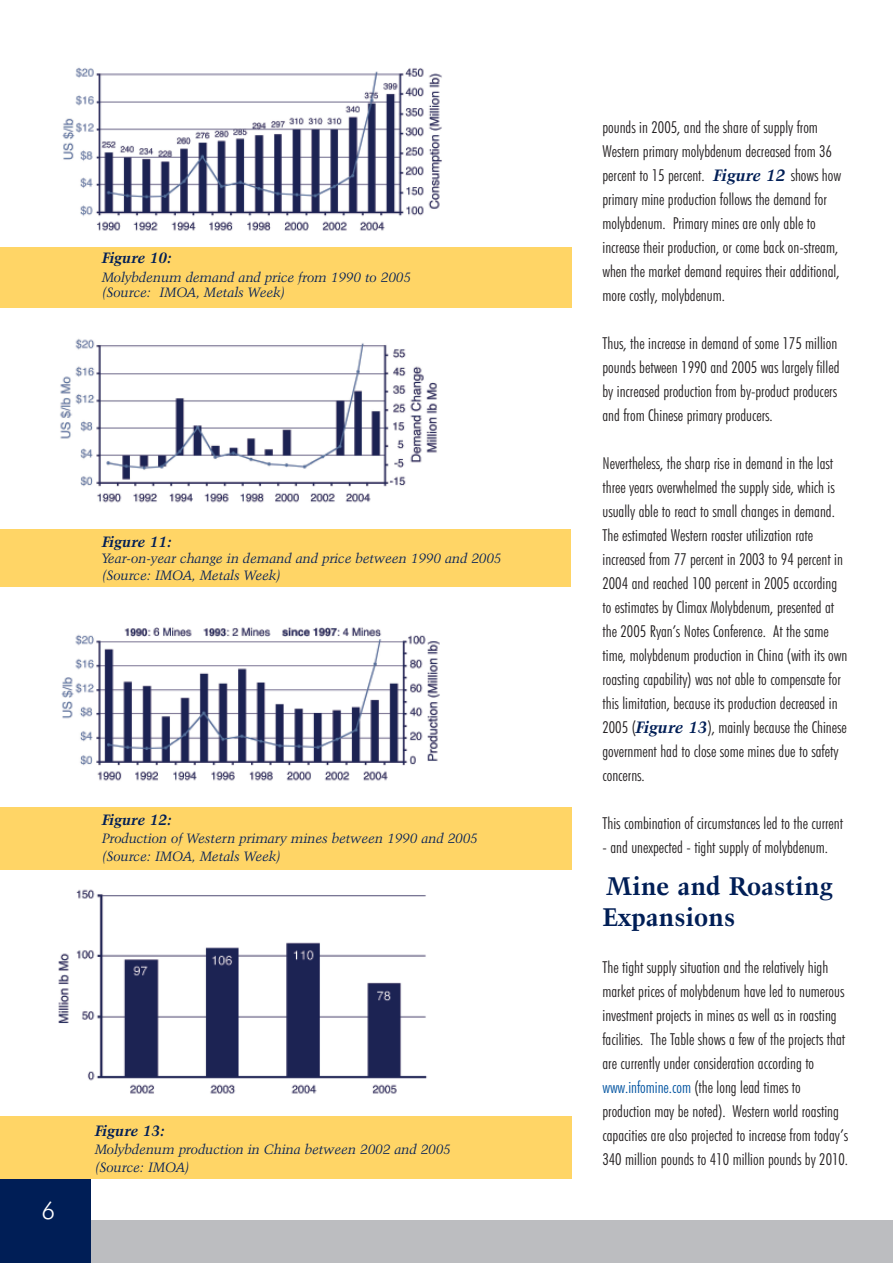
<style>
.page{position:relative;width:893px;height:1263px;background:#fff}
.page>*{position:absolute;margin:0;border:0;box-sizing:border-box;transform-origin:0 0}
.t1{font:700 25.5px/30.6px "Kuenstler 480 BT";color:#001e56}
.t2{font:300 24px "Futura BT";color:#fff}
.t3{font:300 condensed 16.5px/24px "Futura BT";color:#231f20}
.t4{font:italic 700 15px "Kuenstler 480 BT";color:#001e56}
.t5{font:italic 13.5px/18px "Kuenstler 480 BT";color:#001e56}
.s1{font-family:"Kuenstler 480 BT";font-weight:700;font-style:italic;font-stretch:normal;color:#001e56}
.s2{color:#0153a0}
</style>
<div class="page">
<div style="left:82px;top:1220px;width:811px;height:43px;background:#bcbdc0"></div>
<div style="left:0;top:1178px;width:91px;height:85px;background:#001e56"></div>
<img style="left:58px;top:889px;width:369px;height:205px">
<div style="left:0;top:1116px;width:571px;height:63px;background:#ffd566"></div>
<img style="left:61px;top:627px;width:379px;height:154px">
<div style="left:0;top:808px;width:571px;height:62px;background:#ffd566"></div>
<img style="left:60px;top:338px;width:377px;height:165px">
<div style="left:0;top:529px;width:571px;height:58px;background:#ffd566"></div>
<img style="left:62px;top:67px;width:380px;height:164px">
<div style="left:0;top:247px;width:571px;height:60px;background:#ffd566"></div>
<p class="t4" style="left:102px;top:251px;width:72px">Figure 10:</p>
<p class="t5" style="left:102px;top:271px;width:311px;line-height:15px">Molybdenum demand and price from 1990 to 2005 (Source: IMOA, Metals Week)</p>
<p class="t4" style="left:102px;top:535px;width:72px">Figure 11:</p>
<p class="t5" style="left:102px;top:551px;width:401px;line-height:16.5px">Year-on-year change in demand and price between 1990 and 2005 (Source: IMOA, Metals Week)</p>
<p class="t4" style="left:102px;top:814px;width:72px">Figure 12:</p>
<p class="t5" style="left:102px;top:830px;width:378px">Production of Western primary mines between 1990 and 2005 (Source: IMOA, Metals Week)</p>
<h2 class="t2" style="left:41px;top:1201px;width:15px">6</h2>
<p class="t4" style="left:95px;top:1124px;width:72px">Figure 13:</p>
<p class="t5" style="left:95px;top:1141px;width:358px">Molybdenum production in China between 2002 and 2005 (Source: IMOA)</p>
<p class="t3" style="left:602px;top:116px;width:240px">pounds in 2005, and the share of supply from Western primary molybdenum decreased from 36 percent to 15 percent. <span class="s1">Figure 12</span> shows how primary mine production follows the demand for molybdenum. Primary mines are only able to increase their production, or come back on-stream, when the market demand requires their additional, more costly, molybdenum.</p>
<p class="t3" style="left:602px;top:332px;width:238px">Thus, the increase in demand of some 175 million pounds between 1990 and 2005 was largely filled by increased production from by-product producers and from Chinese primary producers.</p>
<p class="t3" style="left:602px;top:452px;width:246px">Nevertheless, the sharp rise in demand in the last three years overwhelmed the supply side, which is usually able to react to small changes in demand.<br>The estimated Western roaster utilization rate increased from 77 percent in 2003 to 94 percent in 2004 and reached 100 percent in 2005 according to estimates by Climax Molybdenum, presented at the 2005 Ryan’s Notes Conference. At the same time, molybdenum production in China (with its own roasting capability) was not able to compensate for this limitation, because its production decreased in 2005 (<span class="s1">Figure 13</span>), mainly because the Chinese government had to close some mines due to safety concerns.</p>
<p class="t3" style="left:602px;top:812px;width:242px">This combination of circumstances led to the current</p>
<p class="t3" style="left:602px;top:836px;width:227px">- and unexpected - tight supply of molybdenum.</p>
<h1 class="t1" style="left:602px;top:873px;width:231px">Mine and Roasting<br>Expansions</h1>
<p class="t3" style="left:602px;top:956px;width:247px">The tight supply situation and the relatively high market prices of molybdenum have led to numerous investment projects in mines as well as in roasting facilities. The Table shows a few of the projects that are currently under consideration according to <span class="s2">www.infomine.com</span> (the long lead times to production may be noted). Western world roasting capacities are also projected to increase from today’s 340 million pounds to 410 million pounds by 2010.</p>
</div>
